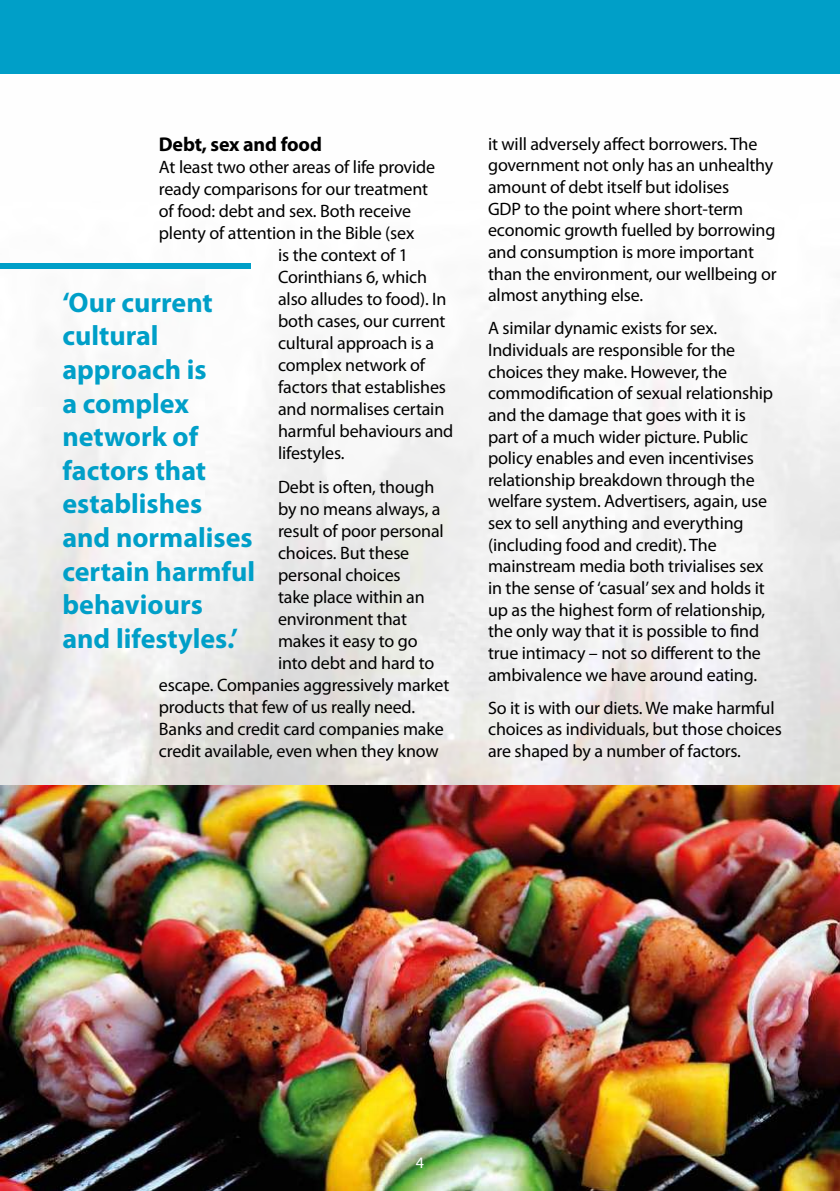
<style>
.page{position:relative;width:840px;height:1191px;background:#fff}
.page>*{position:absolute;margin:0;border:0;box-sizing:border-box;transform-origin:0 0}
.t1{font:700 28px/33.6px "Myriad Pro";color:#009fc8}
.t2{font:700 20px "Myriad Pro";letter-spacing:-.01em;color:#000}
.t3{font:18px/21.6px "Myriad Pro";letter-spacing:-.01em;color:#000}
.t4{font:16px "Myriad Pro";color:#fff}
</style>
<div class="page">
<img style="left:0;top:263px;width:839px;height:522px">
<img style="left:0;top:785px;width:839px;height:406px">
<div style="left:0;top:0;width:839px;height:74px;background:#009fc8"></div>
<div style="left:0;top:264px;width:250px;height:5px;background:#009fc8"></div>
<p class="t2" style="left:159px;top:131px;width:164px">Debt, sex and food</p>
<p class="t3" style="left:159px;top:156px;width:277px">At least two other areas of life provide</p>
<p class="t3" style="left:159px;top:178px;width:270px">ready comparisons for our treatment</p>
<p class="t3" style="left:159px;top:200px;width:253px">of food: debt and sex. Both receive</p>
<p class="t3" style="left:159px;top:222px;width:257px">plenty of attention in the Bible (sex</p>
<p class="t3" style="left:278px;top:244px;width:131px">is the context of 1</p>
<p class="t3" style="left:278px;top:266px;width:150px">Corinthians 6, which</p>
<p class="t3" style="left:278px;top:288px;width:170px">also alludes to food). In</p>
<p class="t3" style="left:278px;top:310px;width:169px">both cases, our current</p>
<p class="t3" style="left:278px;top:332px;width:157px">cultural approach is a</p>
<p class="t3" style="left:278px;top:354px;width:148px">complex network of</p>
<p class="t3" style="left:278px;top:376px;width:169px">factors that establishes</p>
<p class="t3" style="left:278px;top:398px;width:168px">and normalises certain</p>
<p class="t3" style="left:278px;top:420px;width:177px">harmful behaviours and</p>
<p class="t3" style="left:278px;top:442px;width:68px">lifestyles.</p>
<p class="t3" style="left:278px;top:475px;width:158px">Debt is often, though</p>
<p class="t3" style="left:278px;top:498px;width:164px">by no means always, a</p>
<p class="t3" style="left:278px;top:520px;width:167px">result of poor personal</p>
<p class="t3" style="left:278px;top:542px;width:133px">choices. But these</p>
<p class="t3" style="left:278px;top:564px;width:124px">personal choices</p>
<p class="t3" style="left:278px;top:586px;width:148px">take place within an</p>
<p class="t3" style="left:278px;top:608px;width:130px">environment that</p>
<p class="t3" style="left:278px;top:630px;width:141px">makes it easy to go</p>
<p class="t3" style="left:278px;top:652px;width:157px">into debt and hard to</p>
<p class="t3" style="left:159px;top:674px;width:292px">escape. Companies aggressively market</p>
<p class="t3" style="left:159px;top:696px;width:257px">products that few of us really need.</p>
<p class="t3" style="left:159px;top:718px;width:286px">Banks and credit card companies make</p>
<p class="t3" style="left:159px;top:740px;width:281px">credit available, even when they know</p>
<h1 class="t1" style="left:62px;top:284px;width:194px">‘Our current cultural approach is<br>a complex network of factors that establishes and normalises certain harmful behaviours and lifestyles.’</h1>
<p class="t3" style="left:488px;top:132px;width:290px">it will adversely affect borrowers. The government not only has an unhealthy amount of debt itself but idolises<br>GDP to the point where short-term economic growth fuelled by borrowing and consumption is more important than the environment, our wellbeing or almost anything else.</p>
<p class="t3" style="left:488px;top:317px;width:286px">A similar dynamic exists for sex.<br>Individuals are responsible for the choices they make. However, the commodification of sexual relationship and the damage that goes with it is part of a much wider picture. Public policy enables and even incentivises relationship breakdown through the welfare system. Advertisers, again, use sex to sell anything and everything (including food and credit). The mainstream media both trivialises sex in the sense of ‘casual’ sex and holds it up as the highest form of relationship, the only way that it is possible to find true intimacy – not so different to the ambivalence we have around eating.</p>
<p class="t3" style="left:488px;top:696px;width:295px">So it is with our diets. We make harmful choices as individuals, but those choices are shaped by a number of factors.</p>
<p class="t4" style="left:415px;top:1152px;width:10px">4</p>
</div>
